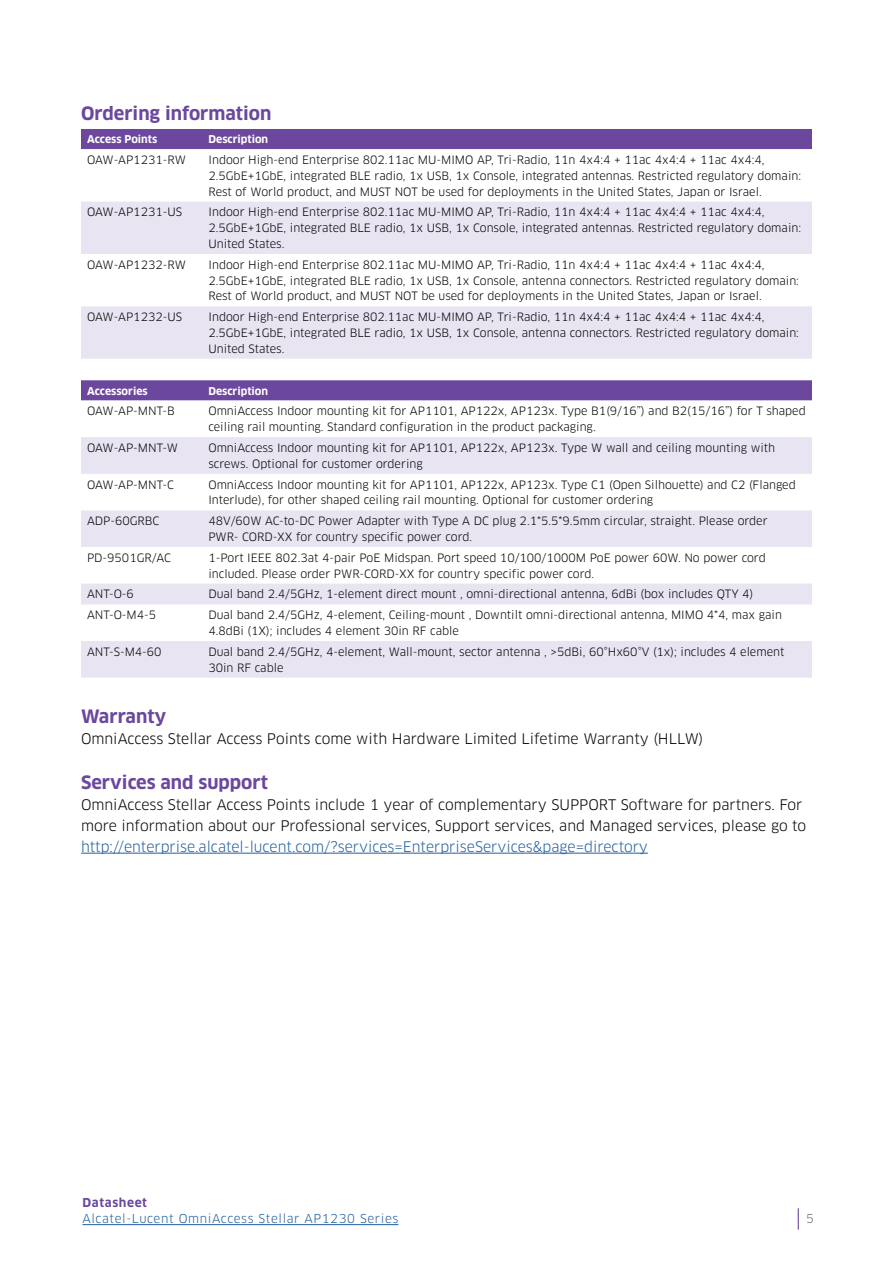
<style>
.page{position:relative;width:893px;height:1263px;background:#fff}
.page>*{position:absolute;margin:0;border:0;box-sizing:border-box;transform-origin:0 0}
.t1{font:700 18px "Clan OT";color:#6b489d}
.t2{font:14.25px/21px "Clan OT";color:#000}
.t3{font:14.25px "Clan OT";color:#215e9e}
.t4{font:12px "Clan OT";letter-spacing:.05em;color:#215e9e}
.t5{font:700 12px "Clan OT";letter-spacing:.05em;color:#6b489d}
.t6{font:12px "Clan OT";color:#6d6e71}
.t7{font:11.25px/15.8px "Clan OT";color:#000}
.t8{font:700 10.5px "Clan OT";color:#fff}
</style>
<div class="page">
<svg style="left:798px;top:1208px;width:1px;height:21px"></svg>
<hr style="left:82px;top:1224px;width:316px;height:1px;background:#215e9e">
<hr style="left:81px;top:853px;width:567px;height:1px;background:#215e9e">
<div style="left:81px;top:129px;width:731px;height:20px;background:#6b489d"></div>
<svg style="left:81px;top:149px;width:731px;height:53px"></svg>
<svg style="left:81px;top:202px;width:731px;height:157px;fill:#e8e4f2"></svg>
<svg style="left:81px;top:380px;width:731px;height:21px;background:#7150a1"></svg>
<svg style="left:81px;top:437px;width:731px;height:241px;fill:#e8e4f2"></svg>
<h1 class="t1" style="left:81px;top:103px;width:192px">Ordering information</h1>
<p class="t8" style="left:87px;top:133px;width:72px">Access Points</p>
<p class="t8" style="left:208px;top:133px;width:61px">Description</p>
<p class="t7" style="left:87px;top:152px;width:100px">OAW-AP1231-RW</p>
<p class="t7" style="left:208px;top:152px;width:594px">Indoor High-end Enterprise 802.11ac MU-MIMO AP, Tri-Radio, 11n 4x4:4 + 11ac 4x4:4 + 11ac 4x4:4,<br>2.5GbE+1GbE, integrated BLE radio, 1x USB, 1x Console, integrated antennas. Restricted regulatory domain:<br>Rest of World product, and MUST NOT be used for deployments in the United States, Japan or Israel.</p>
<p class="t7" style="left:87px;top:204px;width:97px">OAW-AP1231-US</p>
<p class="t7" style="left:208px;top:204px;width:594px">Indoor High-end Enterprise 802.11ac MU-MIMO AP, Tri-Radio, 11n 4x4:4 + 11ac 4x4:4 + 11ac 4x4:4,<br>2.5GbE+1GbE, integrated BLE radio, 1x USB, 1x Console, integrated antennas. Restricted regulatory domain:<br>United States.</p>
<p class="t7" style="left:87px;top:257px;width:100px">OAW-AP1232-RW</p>
<p class="t7" style="left:208px;top:257px;width:592px">Indoor High-end Enterprise 802.11ac MU-MIMO AP, Tri-Radio, 11n 4x4:4 + 11ac 4x4:4 + 11ac 4x4:4,<br>2.5GbE+1GbE, integrated BLE radio, 1x USB, 1x Console, antenna connectors. Restricted regulatory domain:<br>Rest of World product, and MUST NOT be used for deployments in the United States, Japan or Israel.</p>
<p class="t7" style="left:87px;top:309px;width:97px">OAW-AP1232-US</p>
<p class="t7" style="left:208px;top:309px;width:592px">Indoor High-end Enterprise 802.11ac MU-MIMO AP, Tri-Radio, 11n 4x4:4 + 11ac 4x4:4 + 11ac 4x4:4,<br>2.5GbE+1GbE, integrated BLE radio, 1x USB, 1x Console, antenna connectors. Restricted regulatory domain:<br>United States.</p>
<p class="t8" style="left:87px;top:385px;width:62px">Accessories</p>
<p class="t8" style="left:208px;top:385px;width:61px">Description</p>
<p class="t7" style="left:87px;top:403px;width:89px">OAW-AP-MNT-B</p>
<p class="t7" style="left:208px;top:403px;width:599px">OmniAccess Indoor mounting kit for AP1101, AP122x, AP123x. Type B1(9/16”) and B2(15/16”) for T shaped ceiling rail mounting. Standard configuration in the product packaging.</p>
<p class="t7" style="left:87px;top:440px;width:93px">OAW-AP-MNT-W</p>
<p class="t7" style="left:208px;top:440px;width:568px">OmniAccess Indoor mounting kit for AP1101, AP122x, AP123x. Type W wall and ceiling mounting with screws. Optional for customer ordering</p>
<p class="t7" style="left:87px;top:477px;width:88px">OAW-AP-MNT-C</p>
<p class="t7" style="left:208px;top:477px;width:589px">OmniAccess Indoor mounting kit for AP1101, AP122x, AP123x. Type C1 (Open Silhouette) and C2 (Flanged<br>Interlude), for other shaped ceiling rail mounting. Optional for customer ordering</p>
<p class="t7" style="left:87px;top:513px;width:74px">ADP-60GRBC</p>
<p class="t7" style="left:208px;top:513px;width:561px">48V/60W AC-to-DC Power Adapter with Type A DC plug 2.1*5.5*9.5mm circular, straight. Please order<br>PWR- CORD-XX for country specific power cord.</p>
<p class="t7" style="left:87px;top:550px;width:86px">PD-9501GR/AC</p>
<p class="t7" style="left:208px;top:550px;width:559px">1-Port IEEE 802.3at 4-pair PoE Midspan. Port speed 10/100/1000M PoE power 60W. No power cord included. Please order PWR-CORD-XX for country specific power cord.</p>
<p class="t7" style="left:87px;top:586px;width:48px">ANT-O-6</p>
<p class="t7" style="left:208px;top:586px;width:546px">Dual band 2.4/5GHz, 1-element direct mount , omni-directional antenna, 6dBi (box includes QTY 4)</p>
<p class="t7" style="left:87px;top:607px;width:71px">ANT-O-M4-5</p>
<p class="t7" style="left:208px;top:607px;width:575px">Dual band 2.4/5GHz, 4-element, Ceiling-mount , Downtilt omni-directional antenna, MIMO 4*4, max gain<br>4.8dBi (1X); includes 4 element 30in RF cable</p>
<p class="t7" style="left:87px;top:644px;width:76px">ANT-S-M4-60</p>
<p class="t7" style="left:208px;top:644px;width:578px">Dual band 2.4/5GHz, 4-element, Wall-mount, sector antenna , &gt;5dBi, 60°Hx60°V (1x); includes 4 element<br>30in RF cable</p>
<h1 class="t1" style="left:81px;top:706px;width:87px">Warranty</h1>
<p class="t2" style="left:81px;top:728px;width:624px">OmniAccess Stellar Access Points come with Hardware Limited Lifetime Warranty (HLLW)</p>
<h1 class="t1" style="left:81px;top:772px;width:189px">Services and support</h1>
<p class="t2" style="left:81px;top:794px;width:727px">OmniAccess Stellar Access Points include 1 year of complementary SUPPORT Software for partners. For more information about our Professional services, Support services, and Managed services, please go to</p>
<p class="t3" style="left:81px;top:838px;width:568px">http://enterprise.alcatel-lucent.com/?services=EnterpriseServices&amp;page=directory</p>
<p class="t5" style="left:82px;top:1195px;width:66px">Datasheet</p>
<p class="t4" style="left:82px;top:1212px;width:317px">Alcatel-Lucent OmniAccess Stellar AP1230 Series</p>
<p class="t6" style="left:806px;top:1211px;width:9px">5</p>
</div>
